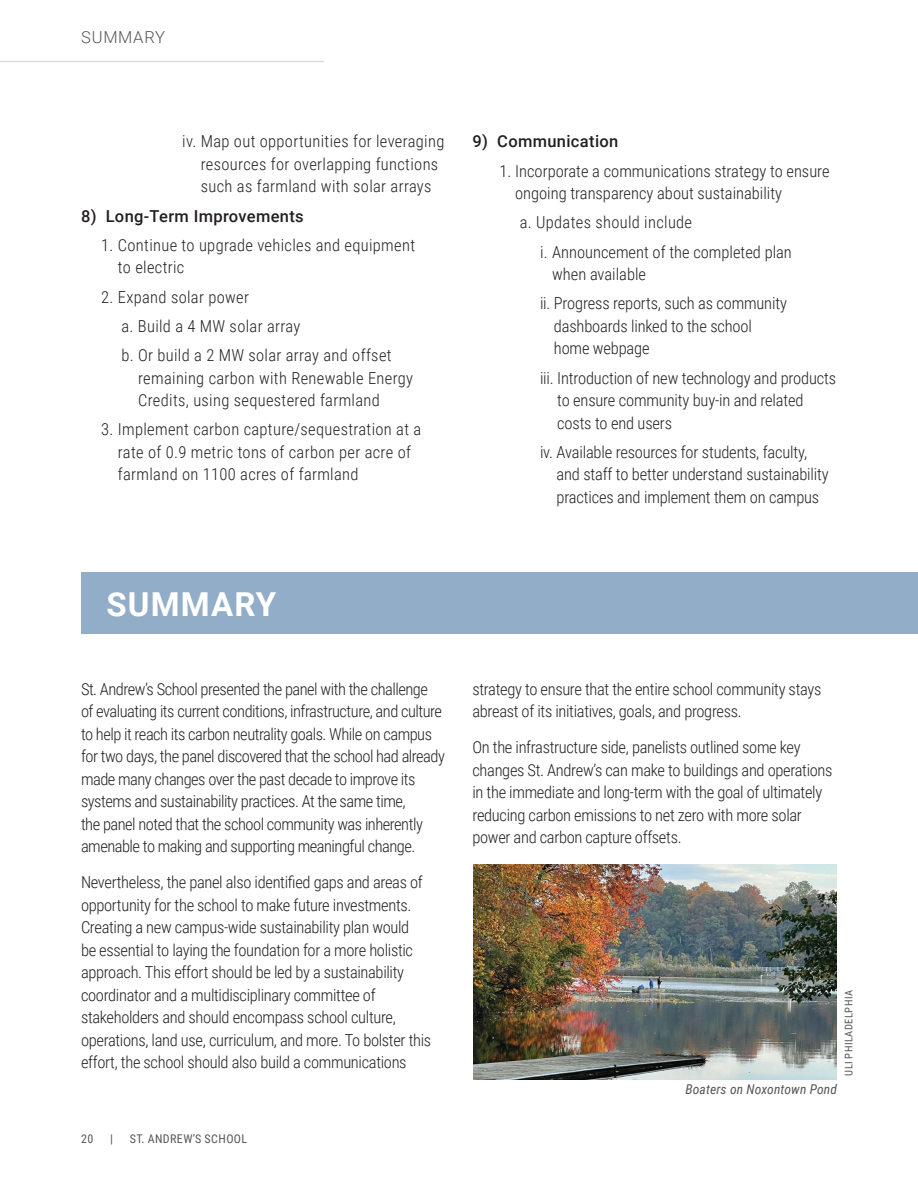
<style>
.page{position:relative;width:918px;height:1188px;background:#fff}
.page>*{position:absolute;margin:0;border:0;box-sizing:border-box;transform-origin:0 0}
.t1{font:700 33px "Roboto";letter-spacing:.035em;color:#fff}
.BODY_TXT{font:300 16.5px/22.5px "Roboto Condensed";letter-spacing:-.02em;color:#231f20}
.Body{font:300 16.5px/22.5px "Roboto Condensed";letter-spacing:.02em;color:#231f20}
.Body-2{font:300 16.5px/22.5px "Roboto Condensed";color:#231f20}
.Body-3{font:500 16.5px "Roboto";letter-spacing:.02em;color:#231f20}
.Section_Heading{font:300 16.5px "Roboto";letter-spacing:.045em;color:#545758}
.t2{font:italic 13.5px "Roboto Condensed";letter-spacing:.01em;color:#545758}
.t3{font:12px "Roboto Condensed";letter-spacing:.035em;color:#545758}
.t4{font:10.5px "Roboto Condensed";letter-spacing:.045em;color:#545758}
</style>
<div class="page">
<div style="left:81px;top:573px;width:837px;height:61px;background:#92adc8"></div>
<img style="left:473px;top:864px;width:364px;height:216px">
<hr style="left:0;top:61px;width:324px;height:1px;background:#dddcdd">
<p class="Section_Heading" style="left:81px;top:26px;width:85px">SUMMARY</p>
<p class="Body" style="left:201px;top:130px;width:245px;text-indent:-19px">iv. Map out opportunities for leveraging resources for overlapping functions such as farmland with solar arrays</p>
<p class="Body-3" style="left:81px;top:204px;width:224px">8) Long-Term Improvements</p>
<p class="Body" style="left:118px;top:233px;width:299px;text-indent:-17px">1. Continue to upgrade vehicles and equipment to electric</p>
<p class="Body" style="left:101px;top:285px;width:149px">2. Expand solar power</p>
<p class="Body" style="left:122px;top:314px;width:180px">a. Build a 4 MW solar array</p>
<p class="Body" style="left:138px;top:343px;width:276px;text-indent:-17px">b. Or build a 2 MW solar array and offset remaining carbon with Renewable Energy<br>Credits, using sequestered farmland</p>
<p class="Body" style="left:118px;top:418px;width:305px;text-indent:-17px">3. Implement carbon capture/sequestration at a rate of 0.9 metric tons of carbon per acre of farmland on 1100 acres of farmland</p>
<p class="Body-3" style="left:472px;top:130px;width:147px">9) Communication</p>
<p class="Body-2" style="left:515px;top:159px;width:316px;text-indent:-16px">1. Incorporate a communications strategy to ensure ongoing transparency about sustainability</p>
<p class="Body" style="left:520px;top:211px;width:174px">a. Updates should include</p>
<p class="Body-2" style="left:552px;top:240px;width:241px;text-indent:-12px">i. Announcement of the completed plan when available</p>
<p class="Body-2" style="left:554px;top:292px;width:234px;text-indent:-14px">ii. Progress reports, such as community dashboards linked to the school home webpage</p>
<p class="Body-2" style="left:557px;top:366px;width:280px;text-indent:-17px">iii. Introduction of new technology and products to ensure community buy-in and related costs to end users</p>
<p class="Body-2" style="left:557px;top:440px;width:274px;text-indent:-17px">iv. Available resources for students, faculty, and staff to better understand sustainability practices and implement them on campus</p>
<h1 class="t1" style="left:106px;top:581px;width:171px">SUMMARY</h1>
<p class="BODY_TXT" style="left:81px;top:677px;width:366px">St. Andrew’s School presented the panel with the challenge<br>of evaluating its current conditions, infrastructure, and culture to help it reach its carbon neutrality goals. While on campus for two days, the panel discovered that the school had already made many changes over the past decade to improve its systems and sustainability practices. At the same time,<br>the panel noted that the school community was inherently amenable to making and supporting meaningful change.</p>
<p class="BODY_TXT" style="left:81px;top:870px;width:352px">Nevertheless, the panel also identified gaps and areas of opportunity for the school to make future investments.<br>Creating a new campus-wide sustainability plan would<br>be essential to laying the foundation for a more holistic approach. This effort should be led by a sustainability coordinator and a multidisciplinary committee of stakeholders and should encompass school culture, operations, land use, curriculum, and more. To bolster this effort, the school should also build a communications</p>
<p class="t3" style="left:81px;top:1130px;width:14px">20</p>
<p class="t3" style="left:110px;top:1130px;width:4px">|</p>
<p class="t3" style="left:130px;top:1130px;width:119px">ST. ANDREW’S SCHOOL</p>
<p class="BODY_TXT" style="left:472px;top:677px;width:350px">strategy to ensure that the entire school community stays abreast of its initiatives, goals, and progress.</p>
<p class="BODY_TXT" style="left:472px;top:735px;width:362px">On the infrastructure side, panelists outlined some key changes St. Andrew’s can make to buildings and operations in the immediate and long-term with the goal of ultimately reducing carbon emissions to net zero with more solar power and carbon capture offsets.</p>
<p class="t4" style="left:841px;top:1076px;width:87px;rotate:-90deg">ULI PHILADELPHIA</p>
<p class="t2" style="left:685px;top:1080px;width:153px">Boaters on Noxontown Pond</p>
</div>
